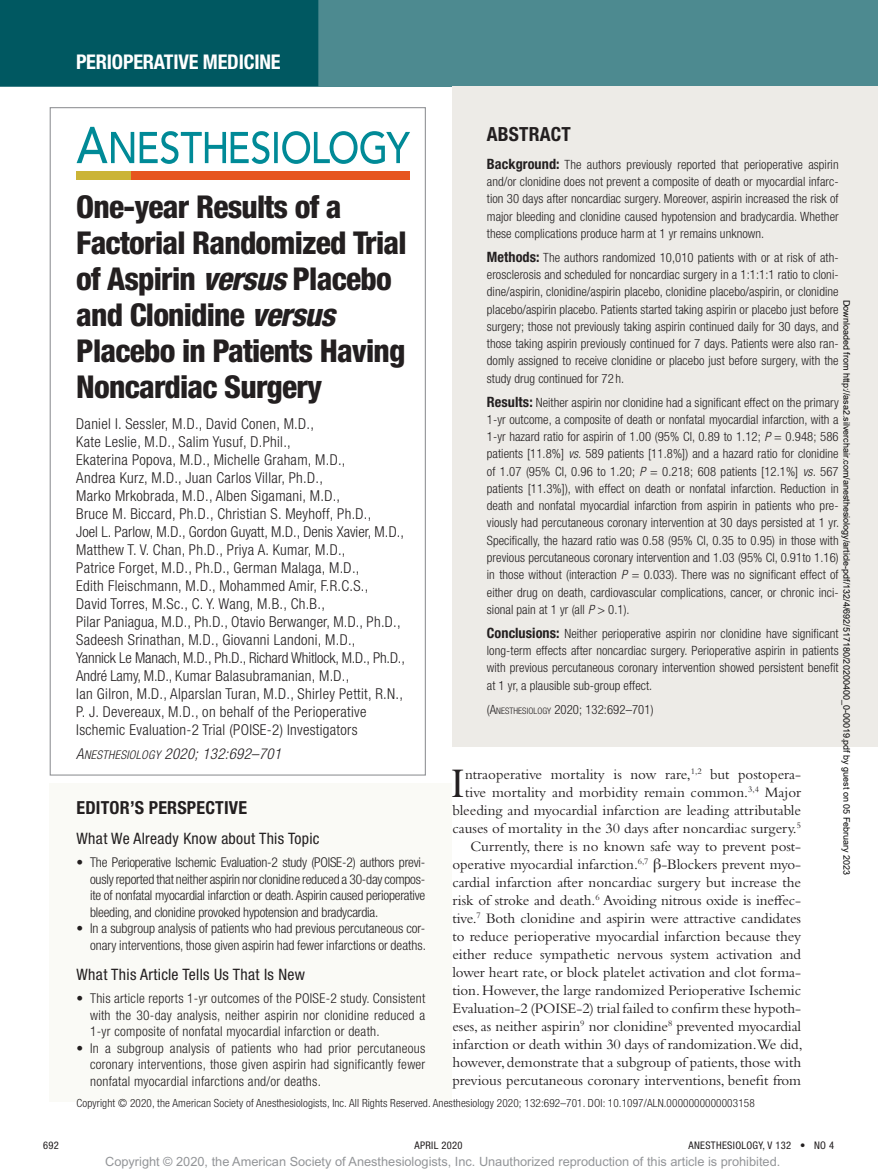
<style>
.page{position:relative;width:878px;height:1175px;background:#fff}
.page>*{position:absolute;margin:0;border:0;box-sizing:border-box;transform-origin:0 0}
.t1{font:43.95px "Bembo Std";color:#231f20}
.t2{font:800 condensed 31.5px/36px "Helvetica Neue LT Std";letter-spacing:-.025em;color:#231f20}
.t3{font:700 condensed 20.25px "Helvetica Neue LT Std";letter-spacing:-.01em;color:#fff}
.t4{font:700 condensed 19.5px "Helvetica Neue LT Std";color:#231f20}
.t5{font:700 condensed 18px "Helvetica Neue LT Std";color:#231f20}
.t6{font:condensed 15.75px "Helvetica Neue LT Std";letter-spacing:.02em;color:#231f20}
.t7{font:15px/18px "Bembo Std";letter-spacing:-.005em;color:#231f20;text-align:right}
.t8{font:300 condensed 15px/18px "Helvetica Neue LT Std";letter-spacing:.02em;color:#231f20}
.t9{font:italic 300 condensed 15px "Helvetica Neue LT Std";letter-spacing:.02em;color:#231f20}
.t10{font:300 condensed 13.5px/16.5px "Helvetica Neue LT Std";color:#231f20;text-align:justify}
.t11{font:300 condensed 12.75px/17.2px "Helvetica Neue LT Std";letter-spacing:.005em;color:#231f20;text-align:justify}
.t12{font:12.75px "Arial MT Std";color:#939598}
.t13{font:300 condensed 11.25px "Helvetica Neue LT Std";letter-spacing:.01em;color:#231f20}
.t14{font:condensed 10.5px "Helvetica Neue LT Std";letter-spacing:.03em;color:#231f20}
.t15{font:9px "Arial";color:#000}
.s1{font-style:italic}
.s2{font-family:"Helvetica Neue LT Std Lt Cn O SC800";font-weight:400;font-style:normal;font-stretch:normal}
.s3{font-family:"Helvetica Neue LT Std Lt Cn O SC800";font-weight:400;font-style:normal;font-stretch:normal;font-size:12px}
.s4{font-weight:700;font-size:14.25px}
.s5{font-size:9px}
.s6{font-family:"Gandhari Unicode"}
</style>
<div class="page">
<div style="left:0;top:0;width:878px;height:86px;background:#4d8a90"></div>
<div style="left:0;top:0;width:318px;height:86px;background:#005861"></div>
<div style="left:124px;top:171px;width:286px;height:8px;background:#e6551f"></div>
<div style="left:77px;top:171px;width:54px;height:8px;background:#cbb437"></div>
<svg style="left:77px;top:127px;width:333px;height:37px"></svg>
<div style="left:50px;top:783px;width:402px;height:49px;background:#fafaf6"></div>
<div style="left:50px;top:817px;width:402px;height:115px;background:#fafaf6"></div>
<div style="left:50px;top:928px;width:402px;height:85px;background:#fafaf6"></div>
<div style="left:50px;top:1002px;width:402px;height:99px;background:#fafaf6"></div>
<div style="left:452px;top:86px;width:426px;height:89px;background:#edebe7"></div>
<div style="left:452px;top:118px;width:426px;height:152px;background:#edebe7"></div>
<div style="left:452px;top:211px;width:426px;height:204px;background:#edebe7"></div>
<div style="left:452px;top:356px;width:426px;height:290px;background:#edebe7"></div>
<div style="left:452px;top:587px;width:426px;height:135px;background:#edebe7"></div>
<div style="left:452px;top:664px;width:426px;height:82px;background:#edebe7"></div>
<h3 class="t3" style="left:76px;top:49px;width:206px">Perioperative Medicine</h3>
<h2 class="t2" style="left:76px;top:188px;width:332px">One-year Results of a<br>Factorial Randomized Trial of Aspirin <span class="s1">versus</span> Placebo and Clonidine <span class="s1">versus<br></span>Placebo in Patients Having<br>Noncardiac Surgery</h2>
<p class="t8" style="left:76px;top:415px;width:330px">Daniel I. Sessler, M.D., David Conen, M.D.,<br>Kate Leslie, M.D., Salim Yusuf, D.Phil.,<br>Ekaterina Popova, M.D., Michelle Graham, M.D.,<br>Andrea Kurz, M.D., Juan Carlos Villar, Ph.D.,<br>Marko Mrkobrada, M.D., Alben Sigamani, M.D.,<br>Bruce M. Biccard, Ph.D., Christian S. Meyhoff, Ph.D.,<br>Joel L. Parlow, M.D., Gordon Guyatt, M.D., Denis Xavier, M.D., Matthew T. V. Chan, Ph.D., Priya A. Kumar, M.D.,<br>Patrice Forget, M.D., Ph.D., German Malaga, M.D.,<br>Edith Fleischmann, M.D., Mohammed Amir, F.R.C.S.,<br>David Torres, M.Sc., C. Y. Wang, M.B., Ch.B.,<br>Pilar Paniagua, M.D., Ph.D., Otavio Berwanger, M.D., Ph.D., Sadeesh Srinathan, M.D., Giovanni Landoni, M.D.,<br>Yannick Le Manach, M.D., Ph.D., Richard Whitlock, M.D., Ph.D., André Lamy, M.D., Kumar Balasubramanian, M.D.,<br>Ian Gilron, M.D., Alparslan Turan, M.D., Shirley Pettit, R.N., P. J. Devereaux, M.D., on behalf of the Perioperative Ischemic Evaluation-2 Trial (POISE-2) Investigators</p>
<p class="t9" style="left:76px;top:745px;width:206px"><span class="s2">A</span><span class="s3">NESTHESIOLOGY</span> 2020; 132:692–701</p>
<h3 class="t5" style="left:77px;top:796px;width:10px">EDITOR</h3>
<h3 class="t5" style="left:130px;top:796px;width:76px">’S PERSPECTIVE</h3>
<p class="t6" style="left:77px;top:829px;width:244px">What We Already Know about This Topic</p>
<p class="t10" style="left:90px;top:854px;width:337px;text-indent:-14px">• The Perioperative Ischemic Evaluation-2 study (POISE-2) authors previ&shy;ously reported that neither aspirin nor clonidine reduced a 30-day compos&shy;ite of nonfatal myocardial infarction or death. Aspirin caused perioperative bleeding, and clonidine provoked hypotension and bradycardia.</p>
<p class="t10" style="left:77px;top:920px;width:351px;text-align:right">• In a subgroup analysis of patients who had previous percutaneous cor&shy;onary interventions, those given aspirin had fewer infarctions or deaths.</p>
<p class="t6" style="left:77px;top:965px;width:230px">What This Article Tells Us That Is New</p>
<p class="t10" style="left:90px;top:990px;width:337px;text-indent:-14px">• This article reports 1-yr outcomes of the POISE-2 study. Consistent with the 30-day analysis, neither aspirin nor clonidine reduced a 1-yr composite of nonfatal myocardial infarction or death.</p>
<p class="t10" style="left:90px;top:1039px;width:337px;text-indent:-14px">• In a subgroup analysis of patients who had prior percutaneous coronary interventions, those given aspirin had significantly fewer nonfatal myocardial infarctions and/or deaths.</p>
<h3 class="t4" style="left:487px;top:122px;width:44px">ABSTRACT</h3>
<p class="t11" style="left:487px;top:156px;width:353px"><span class="s4">Background:</span> The authors previously reported that perioperative aspirin and/or clonidine does not prevent a composite of death or myocardial infarc&shy;tion 30 days after noncardiac surgery. Moreover, aspirin increased the risk of major bleeding and clonidine caused hypotension and bradycardia. Whether these complications produce harm at 1 yr remains unknown.</p>
<p class="t11" style="left:487px;top:249px;width:353px"><span class="s4">Methods:</span> The authors randomized 10,010 patients with or at risk of ath&shy;erosclerosis and scheduled for noncardiac surgery in a 1:1:1:1 ratio to cloni&shy;dine/aspirin, clonidine/aspirin placebo, clonidine placebo/aspirin, or clonidine placebo/aspirin placebo. Patients started taking aspirin or placebo just before surgery; those not previously taking aspirin continued daily for 30 days, and those taking aspirin previously continued for 7 days. Patients were also ran&shy;domly assigned to receive clonidine or placebo just before surgery, with the study drug continued for 72 h.</p>
<p class="t11" style="left:487px;top:393px;width:354px"><span class="s4">Results:</span> Neither aspirin nor clonidine had a significant effect on the primary 1-yr outcome, a composite of death or nonfatal myocardial infarction, with a 1-yr hazard ratio for aspirin of 1.00 (95% CI, 0.89 to 1.12; <span class="s1">P</span> = 0.948; 586 patients [11.8%] <span class="s1">vs.</span> 589 patients [11.8%]) and a hazard ratio for clonidine of 1.07 (95% CI, 0.96 to 1.20; <span class="s1">P</span> = 0.218; 608 patients [12.1%] <span class="s1">vs.</span> 567 patients [11.3%]), with effect on death or nonfatal infarction. Reduction in death and nonfatal myocardial infarction from aspirin in patients who pre&shy;viously had percutaneous coronary intervention at 30 days persisted at 1 yr.<br>Specifically, the hazard ratio was 0.58 (95% CI, 0.35 to 0.95) in those with previous percutaneous coronary intervention and 1.03 (95% CI, 0.91to 1.16) in those without (interaction <span class="s1">P</span> = 0.033). There was no significant effect of either drug on death, cardiovascular complications, cancer, or chronic inci&shy;sional pain at 1 yr (all <span class="s1">P</span> &gt; 0.1).</p>
<p class="t11" style="left:487px;top:624px;width:353px"><span class="s4">Conclusions:</span> Neither perioperative aspirin nor clonidine have significant long-term effects after noncardiac surgery. Perioperative aspirin in patients with previous percutaneous coronary intervention showed persistent benefit at 1 yr, a plausible sub-group effect.</p>
<p class="t11" style="left:487px;top:700px;width:168px">(A<span class="s5">NESTHESIOLOGY</span> 2020; 132:692–701)</p>
<p class="t15" style="left:850px;top:300px;width:577px;rotate:90deg">Downloaded from http://asa2.silverchair.com/anesthesiology/article-pdf/132/4/692/517180/20200400_0-00019.pdf by guest on 05 February 2023</p>
<p class="t7" style="left:452px;top:765px;width:352px">ntraoperative mortality is now rare,<sup>1,2</sup> but postopera&shy;tive mortality and morbidity remain common.<sup>3,4</sup> Major bleeding and myocardial infarction are leading attributable causes of mortality in the 30 days after noncardiac surgery.<sup>5<br></sup>Currently, there is no known safe way to prevent post&shy;operative myocardial infarction.<sup>6,7</sup> <span class="s6">β</span>-Blockers prevent myo&shy;cardial infarction after noncardiac surgery but increase the risk of stroke and death.<sup>6</sup> Avoiding nitrous oxide is ineffec&shy;tive.<sup>7</sup> Both clonidine and aspirin were attractive candidates to reduce perioperative myocardial infarction because they either reduce sympathetic nervous system activation and lower heart rate, or block platelet activation and clot forma&shy;tion. However, the large randomized Perioperative Ischemic Evaluation-2 (POISE-2) trial failed to confirm these hypoth&shy;eses, as neither aspirin<sup>9</sup> nor clonidine<sup>8</sup> prevented myocardial infarction or death within 30 days of randomization.We did, however, demonstrate that a subgroup of patients, those with previous percutaneous coronary interventions, benefit from</p>
<h1 class="t1" style="left:450px;top:757px;width:16px">I</h1>
<p class="t13" style="left:77px;top:1097px;width:679px">Copyright © 2020, the American Society of Anesthesiologists, Inc. All Rights Reserved. Anesthesiology 2020; 132:692–701. DOI: 10.1097/ALN.0000000000003158</p>
<p class="t14" style="left:43px;top:1139px;width:17px">692</p>
<p class="t14" style="left:414px;top:1139px;width:50px">April 2020</p>
<p class="t14" style="left:688px;top:1139px;width:147px">ANESTHESIOLOGY, V 132 • NO 4</p>
<p class="t12" style="left:105px;top:1154px;width:676px">Copyright © 2020, the American Society of Anesthesiologists, Inc. Unauthorized reproduction of this article is prohibited.</p>
</div>
